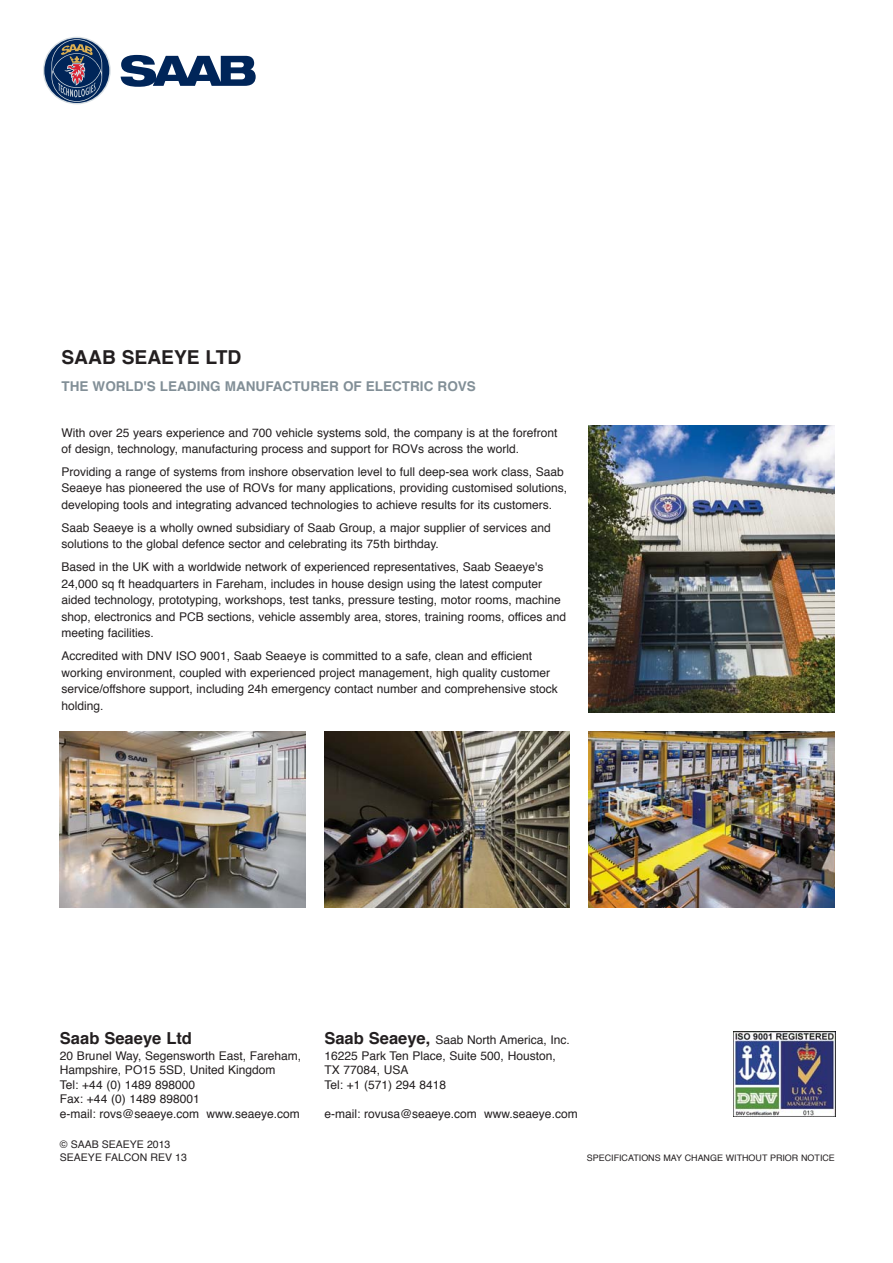
<style>
.page{position:relative;width:893px;height:1263px;background:#fff}
.page>*{position:absolute;margin:0;border:0;box-sizing:border-box;transform-origin:0 0}
.t1{font:700 19.2px "Helvetica";color:#231f20}
.t2{font:700 16.5px "Helvetica";color:#231f20}
.t3{font:700 13.5px "Helvetica";color:#828f97}
.t4{font:12px/16.5px "Helvetica";color:#231f20}
.t5{font:10.5px/12.6px "Helvetica";color:#231f20}
.t6{font:9px "Helvetica";color:#231f20}
.s1{font-weight:700;font-size:16.5px}
</style>
<div class="page">
<svg style="left:43px;top:37px;width:68px;height:67px"></svg>
<div style="left:44px;top:38px;width:65px;height:65px;background:#002559;border-radius:50%"></div>
<svg style="left:51px;top:39px;width:51px;height:63px"></svg>
<svg style="left:121px;top:55px;width:135px;height:32px"></svg>
<img style="left:733px;top:1032px;width:102px;height:85px">
<img style="left:588px;top:425px;width:246px;height:287px">
<img style="left:60px;top:731px;width:245px;height:177px">
<img style="left:588px;top:731px;width:246px;height:177px">
<img style="left:324px;top:731px;width:246px;height:177px">
<h1 class="t1" style="left:61px;top:349px;width:181px">SAAB SEAEYE LTD</h1>
<p class="t3" style="left:61px;top:380px;width:416px">THE WORLD'S LEADING MANUFACTURER OF ELECTRIC ROVS</p>
<p class="t4" style="left:61px;top:425px;width:497px">With over 25 years experience and 700 vehicle systems sold, the company is at the forefront of design, technology, manufacturing process and support for ROVs across the world.</p>
<p class="t4" style="left:61px;top:464px;width:507px">Providing a range of systems from inshore observation level to full deep-sea work class, Saab<br>Seaeye has pioneered the use of ROVs for many applications, providing customised solutions, developing tools and integrating advanced technologies to achieve results for its customers.</p>
<p class="t4" style="left:61px;top:520px;width:490px">Saab Seaeye is a wholly owned subsidiary of Saab Group, a major supplier of services and solutions to the global defence sector and celebrating its 75th birthday.</p>
<p class="t4" style="left:61px;top:560px;width:506px">Based in the UK with a worldwide network of experienced representatives, Saab Seaeye's 24,000 sq ft headquarters in Fareham, includes in house design using the latest computer aided technology, prototyping, workshops, test tanks, pressure testing, motor rooms, machine shop, electronics and PCB sections, vehicle assembly area, stores, training rooms, offices and meeting facilities.</p>
<p class="t4" style="left:61px;top:649px;width:498px">Accredited with DNV ISO 9001, Saab Seaeye is committed to a safe, clean and efficient working environment, coupled with experienced project management, high quality customer service/offshore support, including 24h emergency contact number and comprehensive stock holding.</p>
<h2 class="t2" style="left:60px;top:1031px;width:134px">Saab Seaeye Ltd</h2>
<p class="t4" style="left:60px;top:1050px;width:243px;line-height:14.4px">20 Brunel Way, Segensworth East, Fareham, Hampshire, PO15 5SD, United Kingdom<br>Tel: +44 (0) 1489 898000<br>Fax: +44 (0) 1489 898001<br>e-mail: rovs@seaeye.com www.seaeye.com</p>
<p class="t5" style="left:60px;top:1139px;width:128px">© SAAB SEAEYE 2013<br>SEAEYE FALCON REV 13</p>
<p class="t4" style="left:324px;top:1032px;width:247px"><span class="s1">Saab Seaeye,</span> Saab North America, Inc.<br>16225 Park Ten Place, Suite 500, Houston,</p>
<p class="t4" style="left:324px;top:1064px;width:123px;line-height:14.4px">TX 77084, USA<br>Tel: +1 (571) 294 8418</p>
<p class="t4" style="left:324px;top:1106px;width:255px">e-mail: rovusa@seaeye.com www.seaeye.com</p>
<p class="t6" style="left:587px;top:1154px;width:249px">SPECIFICATIONS MAY CHANGE WITHOUT PRIOR NOTICE</p>
</div>
